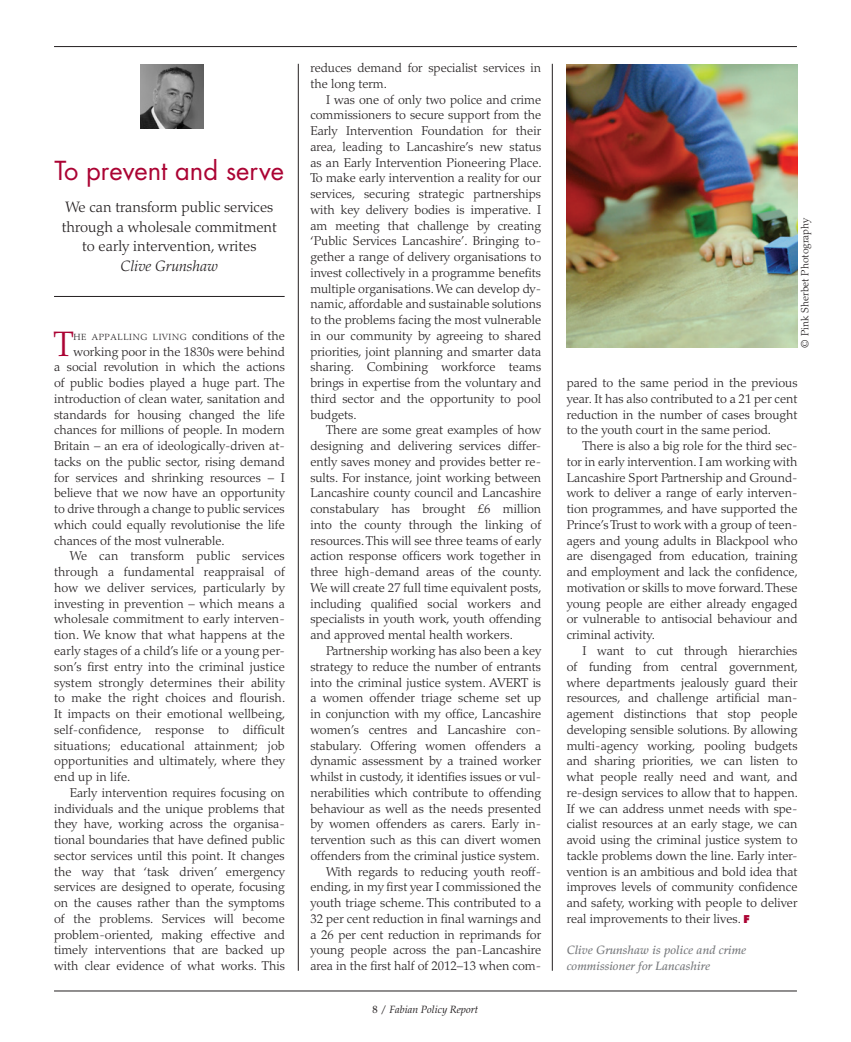
<style>
.page{position:relative;width:851px;height:1042px;background:#fff}
.page>*{position:absolute;margin:0;border:0;box-sizing:border-box;transform-origin:0 0}
.First_para{font:300 35.25px "Palatino LT Std";color:#ab0333}
.Body_1{font:25.5px "Futura Std";color:#ab0333}
.Body_1-2{font:300 15px/19.5px "Palatino LT Std";color:#231f20;text-align:center}
.Body{font:300 12.75px/15.8px "Palatino LT Std";color:#231f20;text-align:justify}
.First_para-2{font:300 12.75px/15.8px "Palatino LT Std";color:#231f20;text-align:justify}
.Signoff{font:italic 500 12px/15.8px "Palatino LT Std";color:#76787b}
.Photo_credits{font:300 10.5px "Palatino LT Std";color:#231f20}
.t1{font:italic 10.5px "Palatino LT Std";color:#231f20}
.First_para-3{font:300 8.85px "Palatino LT Std";letter-spacing:.07em;color:#231f20}
.s1{font-style:italic}
.s2{font-size:12.75px}
.s3{font-style:normal}
.s4{font-family:"Futura Std";font-weight:800;font-size:10.5px;color:#ab0333}
</style>
<div class="page">
<hr style="left:54px;top:990px;width:742px;height:1px;background:#231f20">
<hr style="left:54px;top:46px;width:742px;height:1px;background:#231f20">
<hr style="left:54px;top:296px;width:230px;height:1px;background:#231f20">
<img style="left:140px;top:65px;width:64px;height:64px">
<hr style="left:552px;top:64px;width:1px;height:907px;background:#231f20">
<hr style="left:298px;top:64px;width:1px;height:907px;background:#231f20">
<img style="left:567px;top:65px;width:230px;height:283px">
<p class="Body_1" style="left:55px;top:154px;width:231px">To prevent and serve</p>
<p class="Body_1-2" style="left:62px;top:197px;width:217px">We can transform public services through a wholesale commitment to early intervention, writes<br><span class="s1">Clive Grunshaw</span></p>
<p class="First_para" style="left:54px;top:323px;width:21px">T</p>
<p class="First_para-3" style="left:74px;top:332px;width:213px">HE APPALLING LIVING <span class="s2">conditions of the</span></p>
<p class="First_para-2" style="left:54px;top:344px;width:232px;text-indent:20px">working poor in the 1830s were behind a social revolution in which the actions of public bodies played a huge part. The introduction of clean water, sanitation and standards for housing changed the life chances for millions of people. In modern Britain – an era of ideologically-driven at&shy;tacks on the public sector, rising demand for services and shrinking resources – I believe that we now have an opportunity to drive through a change to public services which could equally revolutionise the life chances of the most vulnerable.</p>
<p class="Body" style="left:54px;top:548px;width:233px;text-indent:16px">We can transform public services through a fundamental reappraisal of how we deliver services, particularly by investing in prevention – which means a wholesale commitment to early interven&shy;tion. We know that what happens at the early stages of a child’s life or a young per&shy;son’s first entry into the criminal justice system strongly determines their ability to make the right choices and flourish.<br>It impacts on their emotional wellbeing, self-confidence, response to difficult situations; educational attainment; job opportunities and ultimately, where they end up in life.</p>
<p class="Body" style="left:54px;top:785px;width:232px;text-indent:16px">Early intervention requires focusing on individuals and the unique problems that they have, working across the organisa&shy;tional boundaries that have defined public sector services until this point. It changes the way that ‘task driven’ emergency services are designed to operate, focusing on the causes rather than the symptoms of the problems. Services will become problem-oriented, making effective and timely interventions that are backed up with clear evidence of what works. This</p>
<p class="Body" style="left:310px;top:60px;width:232px">reduces demand for specialist services in the long term.</p>
<p class="Body" style="left:310px;top:92px;width:233px;text-indent:16px">I was one of only two police and crime commissioners to secure support from the Early Intervention Foundation for their area, leading to Lancashire’s new status as an Early Intervention Pioneering Place.<br>To make early intervention a reality for our services, securing strategic partnerships with key delivery bodies is imperative. I am meeting that challenge by creating ‘Public Services Lancashire’. Bringing to&shy;gether a range of delivery organisations to invest collectively in a programme benefits multiple organisations. We can develop dy&shy;namic, affordable and sustainable solutions to the problems facing the most vulnerable in our community by agreeing to shared priorities, joint planning and smarter data sharing. Combining workforce teams brings in expertise from the voluntary and third sector and the opportunity to pool budgets.</p>
<p class="Body" style="left:310px;top:422px;width:233px;text-indent:16px">There are some great examples of how designing and delivering services differ&shy;ently saves money and provides better re&shy;sults. For instance, joint working between Lancashire county council and Lancashire constabulary has brought £6 million into the county through the linking of resources. This will see three teams of early action response officers work together in three high-demand areas of the county.<br>We will create 27 full time equivalent posts, including qualified social workers and specialists in youth work, youth offending and approved mental health workers.</p>
<p class="Body" style="left:310px;top:643px;width:232px;text-indent:16px">Partnership working has also been a key strategy to reduce the number of entrants into the criminal justice system. AVERT is a women offender triage scheme set up in conjunction with my office, Lancashire women’s centres and Lancashire con&shy;stabulary. Offering women offenders a dynamic assessment by a trained worker whilst in custody, it identifies issues or vul&shy;nerabilities which contribute to offending behaviour as well as the needs presented by women offenders as carers. Early in&shy;tervention such as this can divert women offenders from the criminal justice system.</p>
<p class="Body" style="left:310px;top:863px;width:232px;text-indent:16px">With regards to reducing youth reoff&shy;ending, in my first year I commissioned the youth triage scheme. This contributed to a 32 per cent reduction in final warnings and a 26 per cent reduction in reprimands for young people across the pan-Lancashire area in the first half of 2012–13 when com-</p>
<p class="t1" style="left:372px;top:1004px;width:107px"><span class="s3">8 /</span> Fabian Policy Report</p>
<p class="Photo_credits" style="left:798px;top:348px;width:132px;rotate:-90deg">© Pink Sherbet Photography</p>
<p class="Body" style="left:566px;top:375px;width:232px">pared to the same period in the previous year. It has also contributed to a 21 per cent reduction in the number of cases brought to the youth court in the same period.</p>
<p class="Body" style="left:566px;top:438px;width:233px;text-indent:16px">There is also a big role for the third sec&shy;tor in early intervention. I am working with Lancashire Sport Partnership and Ground&shy;work to deliver a range of early interven&shy;tion programmes, and have supported the Prince’s Trust to work with a group of teen&shy;agers and young adults in Blackpool who are disengaged from education, training and employment and lack the confidence, motivation or skills to move forward. These young people are either already engaged or vulnerable to antisocial behaviour and criminal activity.</p>
<p class="Body" style="left:566px;top:643px;width:233px;text-indent:16px">I want to cut through hierarchies of funding from central government, where departments jealously guard their resources, and challenge artificial man&shy;agement distinctions that stop people developing sensible solutions. By allowing multi-agency working, pooling budgets and sharing priorities, we can listen to what people really need and want, and re-design services to allow that to happen.<br>If we can address unmet needs with spe&shy;cialist resources at an early stage, we can avoid using the criminal justice system to tackle problems down the line. Early inter&shy;vention is an ambitious and bold idea that improves levels of community confidence and safety, working with people to deliver real improvements to their lives. <span class="s4">F</span></p>
<p class="Signoff" style="left:566px;top:942px;width:181px">Clive Grunshaw is police and crime commissioner for Lancashire</p>
</div>
